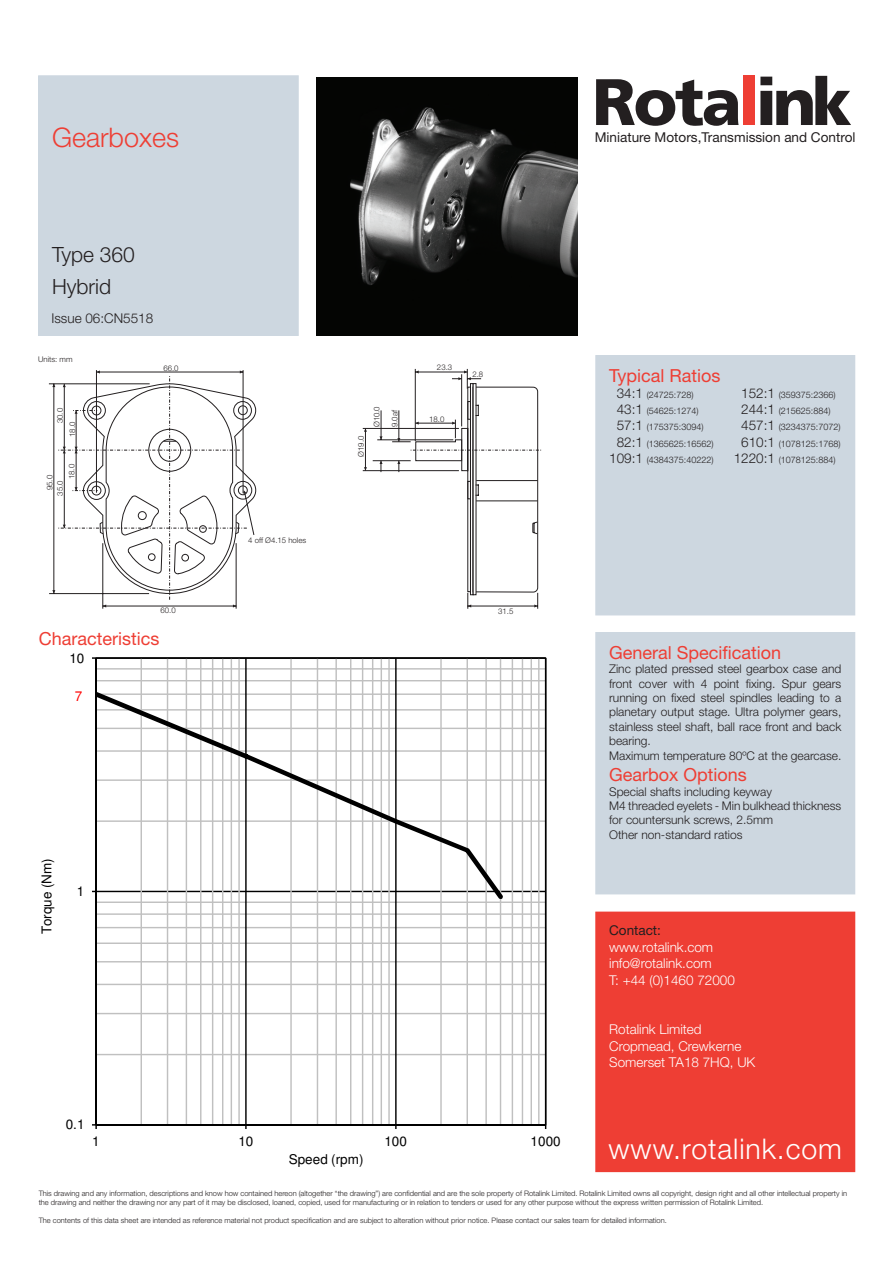
<style>
.page{position:relative;width:893px;height:1263px;background:#fff}
.page>*{position:absolute;margin:0;border:0;box-sizing:border-box;transform-origin:0 0}
.t1{font:300 28.5px "Helvetica Neue LT Pro";letter-spacing:.03em;color:#fff}
.t2{font:300 27px "Helvetica Neue LT Pro";color:#ee3e34}
.t3{font:300 21px "Helvetica Neue LT Pro";color:#231f20}
.Headers{font:18px "Helvetica Neue LT Pro";color:#ee3e34}
.t4{font:13.65px "Helvetica Neue LT Pro";color:#231f20}
.t5{font:300 13.5px "Helvetica Neue LT Pro";color:#fff}
.t6{font:13.5px "Helvetica";letter-spacing:.005em;color:#000}
.t7{font:300 13.5px "Helvetica Neue LT Pro";color:#231f20}
.t8{font:13.5px "Helvetica Neue LT Pro";color:#231f20}
.t9{font:13.5px "Helvetica";color:#f00}
.Specification{font:300 12px/14.4px "Helvetica Neue LT Pro";color:#231f20;text-align:justify}
.Ratio{font:300 9px "Helvetica Neue LT Pro";color:#231f20}
.t10{font:300 7.8px "Helvetica Neue LT Pro";color:#231f20}
.t11{font:300 7.5px/9px "Helvetica Neue LT Pro";color:#231f20}
.s1{font-size:13.5px}
</style>
<div class="page">
<svg style="left:596px;top:79px;width:143px;height:47px"></svg>
<div style="left:743px;top:76px;width:12px;height:49px;background:#ee3e34"></div>
<svg style="left:760px;top:76px;width:91px;height:49px"></svg>
<div style="left:596px;top:912px;width:259px;height:259px;background:#ee3e34"></div>
<div style="left:595px;top:911px;width:260px;height:261px;border:1px solid #ee3e34"></div>
<div style="left:596px;top:632px;width:259px;height:262px;background:#cdd7e0"></div>
<div style="left:595px;top:632px;width:260px;height:262px;border:1px solid #cdd7e0"></div>
<div style="left:39px;top:76px;width:259px;height:259px;background:#cdd7e0"></div>
<div style="left:38px;top:75px;width:261px;height:261px;border:1px solid #cdd7e0"></div>
<div style="left:596px;top:356px;width:259px;height:259px;background:#cdd7e0"></div>
<div style="left:595px;top:355px;width:260px;height:260px;border:1px solid #cdd7e0"></div>
<img style="left:317px;top:77px;width:261px;height:258px">
<hr style="left:49px;top:384px;width:101px;height:1px;background:#231f20">
<hr style="left:49px;top:593px;width:100px;height:1px;background:#231f20">
<svg style="left:52px;top:369px;width:489px;height:240px"></svg>
<svg style="left:96px;top:657px;width:450px;height:467px"></svg>
<hr style="left:95px;top:658px;width:2px;height:467px;background:#000">
<hr style="left:96px;top:1124px;width:450px;height:1px;background:#000">
<svg style="left:92px;top:1124px;width:5px;height:5px"></svg>
<svg style="left:97px;top:692px;width:406px;height:207px"></svg>
<p class="t2" style="left:52px;top:121px;width:129px">Gearboxes</p>
<p class="t3" style="left:52px;top:242px;width:84px">Type 360</p>
<p class="t3" style="left:52px;top:274px;width:61px">Hybrid</p>
<p class="t7" style="left:51px;top:310px;width:103px">Issue 06:CN5518</p>
<p class="t10" style="left:38px;top:354px;width:36px">Units: mm</p>
<p class="t10" style="left:55px;top:423px;width:17px;rotate:-90deg">30.0</p>
<p class="t10" style="left:68px;top:437px;width:17px;rotate:-90deg">18.0</p>
<p class="t10" style="left:67px;top:479px;width:17px;rotate:-90deg">18.0</p>
<p class="t10" style="left:45px;top:490px;width:17px;rotate:-90deg">95.0</p>
<p class="t10" style="left:55px;top:496px;width:17px;rotate:-90deg">35.0</p>
<p class="t10" style="left:163px;top:363px;width:17px">66.0</p>
<p class="t10" style="left:161px;top:606px;width:17px">60.0</p>
<p class="Headers" style="left:39px;top:628px;width:122px">Characteristics</p>
<p class="t6" style="left:69px;top:652px;width:17px">10</p>
<p class="t9" style="left:75px;top:691px;width:9px">7</p>
<p class="t6" style="left:42px;top:934px;width:78px;rotate:-90deg">Torque (Nm)</p>
<p class="t6" style="left:77px;top:886px;width:9px">1</p>
<p class="t10" style="left:248px;top:536px;width:59px">4 off Ø4.15 holes</p>
<p class="t10" style="left:356px;top:457px;width:23px;rotate:-90deg">Ø19.0</p>
<p class="t10" style="left:372px;top:427px;width:23px;rotate:-90deg">Ø10.0</p>
<p class="t10" style="left:390px;top:427px;width:19px;rotate:-90deg">9.0af</p>
<p class="t10" style="left:437px;top:363px;width:17px">23.3</p>
<p class="t10" style="left:429px;top:414px;width:17px">18.0</p>
<p class="t10" style="left:472px;top:370px;width:12px">2.8</p>
<p class="t10" style="left:498px;top:606px;width:17px">31.5</p>
<p class="t6" style="left:66px;top:1119px;width:20px">0.1</p>
<h3 class="t4" style="left:595px;top:129px;width:262px">Miniature Motors,Transmission and Control</h3>
<p class="Headers" style="left:609px;top:365px;width:113px">Typical Ratios</p>
<p class="Ratio" style="left:617px;top:389px;width:78px"><span class="s1">34:1</span> (24725:728)</p>
<p class="Ratio" style="left:741px;top:389px;width:96px"><span class="s1">152:1</span> (359375:2366)</p>
<p class="Ratio" style="left:617px;top:405px;width:83px"><span class="s1">43:1</span> (54625:1274)</p>
<p class="Ratio" style="left:741px;top:405px;width:91px"><span class="s1">244:1</span> (215625:884)</p>
<p class="Ratio" style="left:617px;top:422px;width:88px"><span class="s1">57:1</span> (175375:3094)</p>
<p class="Ratio" style="left:741px;top:422px;width:101px"><span class="s1">457:1</span> (3234375:7072)</p>
<p class="Ratio" style="left:617px;top:438px;width:98px"><span class="s1">82:1</span> (1365625:16562)</p>
<p class="Ratio" style="left:741px;top:438px;width:101px"><span class="s1">610:1</span> (1078125:1768)</p>
<p class="Ratio" style="left:609px;top:454px;width:106px"><span class="s1">109:1</span> (4384375:40222)</p>
<p class="Ratio" style="left:734px;top:454px;width:103px"><span class="s1">1220:1</span> (1078125:884)</p>
<p class="Headers" style="left:609px;top:642px;width:173px">General Specification</p>
<p class="Specification" style="left:609px;top:661px;width:234px">Zinc plated pressed steel gearbox case and front cover with 4 point fixing. Spur gears running on fixed steel spindles leading to a planetary output stage. Ultra polymer gears, stainless steel shaft, ball race front and back bearing.</p>
<p class="Specification" style="left:609px;top:748px;width:234px">Maximum temperature 80ºC at the gearcase.</p>
<p class="Headers" style="left:609px;top:764px;width:139px">Gearbox Options</p>
<p class="Specification" style="left:609px;top:784px;width:164px">Special shafts including keyway</p>
<p class="Specification" style="left:609px;top:798px;width:234px">M4 threaded eyelets - Min bulkhead thickness for countersunk screws, 2.5mm</p>
<p class="Specification" style="left:609px;top:827px;width:135px">Other non-standard ratios</p>
<p class="t8" style="left:609px;top:922px;width:53px">Contact:</p>
<p class="t5" style="left:609px;top:938px;width:106px">www.rotalink.com</p>
<p class="t5" style="left:609px;top:955px;width:104px">info@rotalink.com</p>
<p class="t5" style="left:609px;top:971px;width:127px">T: +44 (0)1460 72000</p>
<p class="t5" style="left:609px;top:1021px;width:94px">Rotalink Limited</p>
<p class="t5" style="left:609px;top:1037px;width:134px">Cropmead, Crewkerne</p>
<p class="t5" style="left:609px;top:1054px;width:148px">Somerset TA18 7HQ, UK</p>
<p class="t6" style="left:92px;top:1135px;width:9px">1</p>
<p class="t6" style="left:238px;top:1135px;width:17px">10</p>
<p class="t6" style="left:384px;top:1135px;width:24px">100</p>
<p class="t6" style="left:531px;top:1135px;width:32px">1000</p>
<p class="t1" style="left:609px;top:1131px;width:235px">www.rotalink.com</p>
<p class="t11" style="left:39px;top:1189px;width:810px">This drawing and any information, descriptions and know how contained hereon (altogether “the drawing”) are confidential and are the sole property of Rotalink Limited. Rotalink Limited owns all copyright, design right and all other intellectual property in the drawing and neither the drawing nor any part of it may be disclosed, loaned, copied, used for manufacturing or in relation to tenders or used for any other purpose without the express written permission of Rotalink Limited.</p>
<p class="t11" style="left:39px;top:1216px;width:630px">The contents of this data sheet are intended as reference material not product specification and are subject to alteration without prior notice. Please contact our sales team for detailed information.</p>
<p class="t6" style="left:289px;top:1154px;width:76px">Speed (rpm)</p>
</div>
